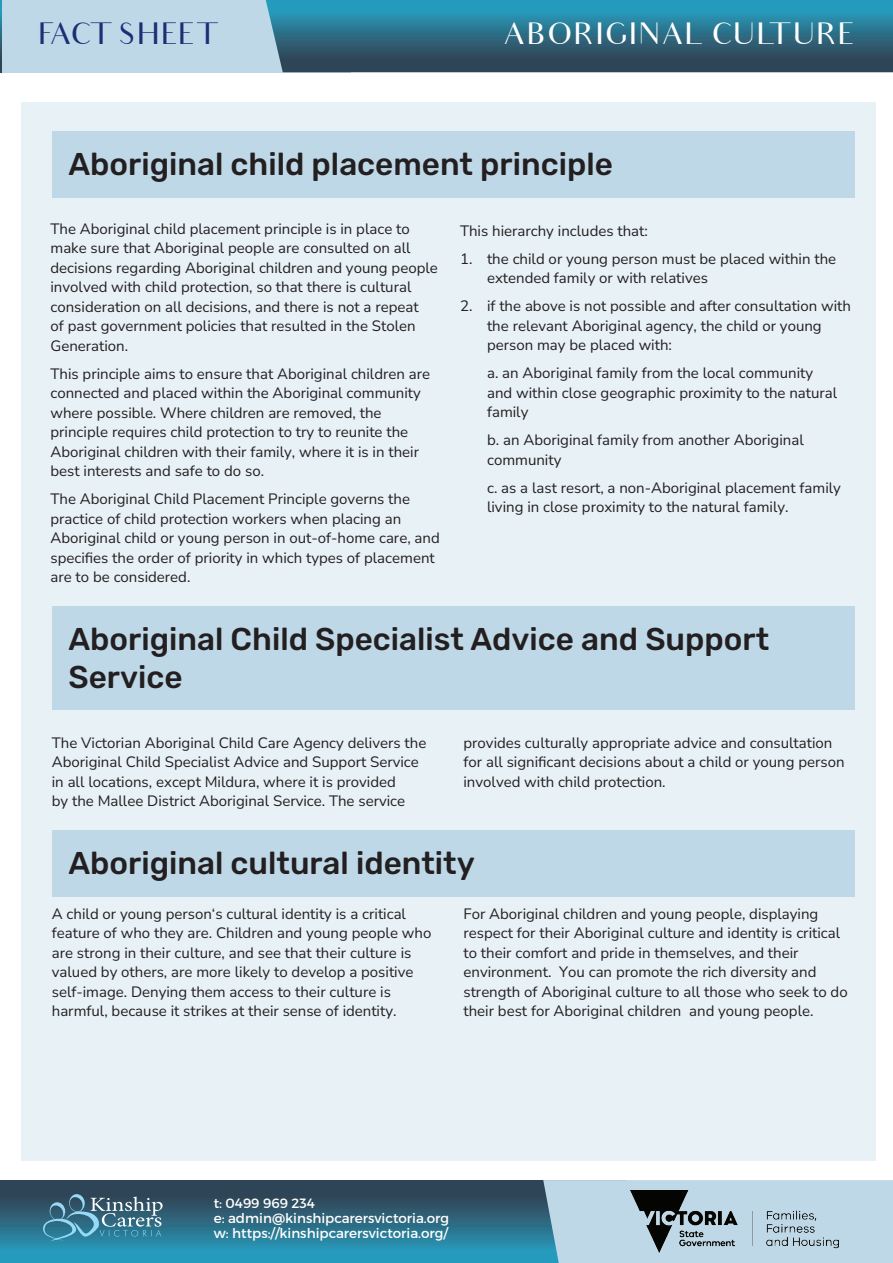
<style>
.page{position:relative;width:893px;height:1263px;background:#fff}
.page>*{position:absolute;margin:0;border:0;box-sizing:border-box;transform-origin:0 0}
.t1{font:500 31.5px/37.8px "Rubik";color:#231f20}
.t2{font:30px "Audrey";color:#fff}
.t3{font:30px "Audrey";color:#1b2f74}
.t4{font:200 15px/19.5px "Nunito Sans 12 pt";color:#231f20}
.t5{font:13.5px/15px "Montserrat";color:#fff}
</style>
<div class="page">
<div style="left:22px;top:102px;width:854px;height:1059px;background:#e8f1f6"></div>
<div style="left:0;top:1180px;width:625px;height:83px;background:linear-gradient(to bottom,#323544,#26a2c5)"></div>
<div style="left:543px;top:1180px;width:350px;height:83px;background:#bfd8e7"></div>
<svg style="left:41px;top:1194px;width:122px;height:47px;background:#497c91"></svg>
<img style="left:631px;top:1191px;width:207px;height:61px">
<div style="left:1px;top:0;width:350px;height:72px;background:#bfd8e7"></div>
<svg style="left:266px;top:0;width:627px;height:72px;background:#2e6f88"></svg>
<svg style="left:0;top:0;width:1px;height:72px"></svg>
<div style="left:52px;top:132px;width:803px;height:66px;background:#bfd8e7"></div>
<div style="left:52px;top:606px;width:803px;height:104px;background:#bfd8e7"></div>
<div style="left:52px;top:830px;width:803px;height:66px;background:#bfd8e7"></div>
<h2 class="t3" style="left:38px;top:18px;width:180px">FACT SHEET</h2>
<h2 class="t2" style="left:503px;top:18px;width:353px">ABORIGINAL CULTURE</h2>
<h1 class="t1" style="left:68px;top:146px;width:546px">Aboriginal child placement principle</h1>
<p class="t4" style="left:50px;top:218px;width:389px">The Aboriginal child placement principle is in place to make sure that Aboriginal people are consulted on all decisions regarding Aboriginal children and young people involved with child protection, so that there is cultural consideration on all decisions, and there is not a repeat<br>of past government policies that resulted in the Stolen Generation.</p>
<p class="t4" style="left:50px;top:363px;width:381px">This principle aims to ensure that Aboriginal children are connected and placed within the Aboriginal community where possible. Where children are removed, the principle requires child protection to try to reunite the Aboriginal children with their family, where it is in their best interests and safe to do so.</p>
<p class="t4" style="left:50px;top:489px;width:391px">The Aboriginal Child Placement Principle governs the practice of child protection workers when placing an Aboriginal child or young person in out-of-home care, and specifies the order of priority in which types of placement are to be considered.</p>
<p class="t4" style="left:460px;top:220px;width:189px">This hierarchy includes that:</p>
<p class="t4" style="left:487px;top:248px;width:351px;text-indent:-27px">1. the child or young person must be placed within the extended family or with relatives</p>
<p class="t4" style="left:487px;top:296px;width:365px;text-indent:-27px">2. if the above is not possible and after consultation with the relevant Aboriginal agency, the child or young person may be placed with:</p>
<p class="t4" style="left:487px;top:363px;width:352px">a. an Aboriginal family from the local community and within close geographic proximity to the natural family</p>
<p class="t4" style="left:487px;top:430px;width:318px">b. an Aboriginal family from another Aboriginal community</p>
<p class="t4" style="left:487px;top:477px;width:355px">c. as a last resort, a non-Aboriginal placement family living in close proximity to the natural family.</p>
<h1 class="t1" style="left:68px;top:621px;width:702px">Aboriginal Child Specialist Advice and Support<br>Service</h1>
<p class="t4" style="left:52px;top:732px;width:376px">The Victorian Aboriginal Child Care Agency delivers the Aboriginal Child Specialist Advice and Support Service in all locations, except Mildura, where it is provided<br>by the Mallee District Aboriginal Service. The service</p>
<p class="t4" style="left:463px;top:732px;width:383px">provides culturally appropriate advice and consultation for all significant decisions about a child or young person involved with child protection.</p>
<h1 class="t1" style="left:68px;top:845px;width:408px">Aboriginal cultural identity</h1>
<p class="t4" style="left:52px;top:903px;width:381px">A child or young person‘s cultural identity is a critical feature of who they are. Children and young people who are strong in their culture, and see that their culture is valued by others, are more likely to develop a positive self-image. Denying them access to their culture is harmful, because it strikes at their sense of identity.</p>
<p class="t4" style="left:463px;top:903px;width:386px">For Aboriginal children and young people, displaying respect for their Aboriginal culture and identity is critical to their comfort and pride in themselves, and their environment. You can promote the rich diversity and strength of Aboriginal culture to all those who seek to do their best for Aboriginal children and young people.</p>
<p class="t5" style="left:214px;top:1196px;width:237px">t: 0499 969 234<br>e: admin@kinshipcarersvictoria.org w: https://kinshipcarersvictoria.org/</p>
</div>
